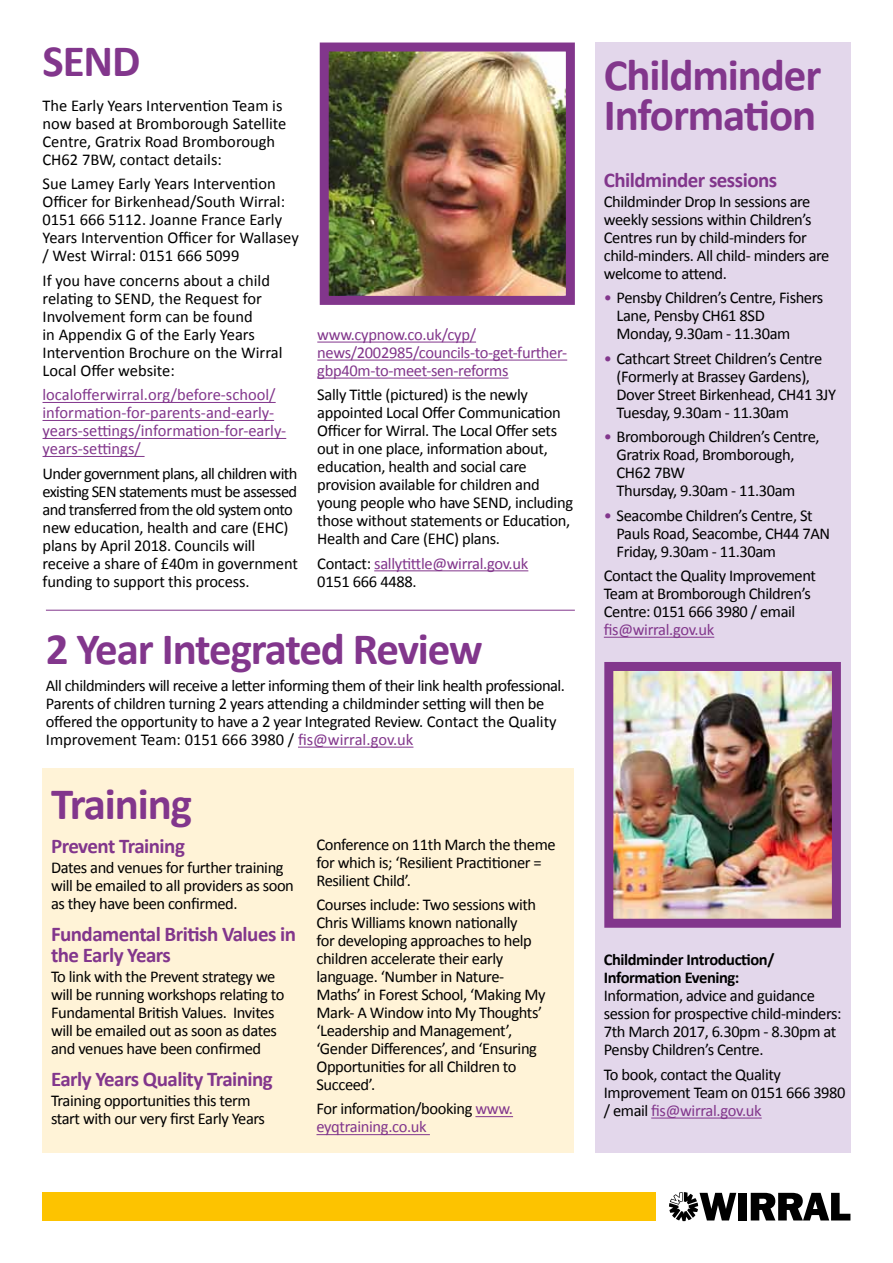
<style>
.page{position:relative;width:893px;height:1263px;background:#fff}
.page>*{position:absolute;margin:0;border:0;box-sizing:border-box;transform-origin:0 0}
.t1{font:700 45px/40.5px "Calibri";letter-spacing:-.025em;color:#82368c}
.t2{font:700 21px/21px "Calibri";letter-spacing:-.025em;color:#82368c}
.t3{font:16.5px/18px "Calibri";letter-spacing:-.025em;color:#000}
.t4{font:16.5px/18px "Calibri";color:#000}
.t5{font:16.5px/18px "Calibri";letter-spacing:-.02em;color:#82368c}
.t6{font:16.5px/18px "Calibri";color:#82368c}
.t7{font:700 16.5px/18px "Calibri";letter-spacing:-.025em;color:#000}
.s1{color:#82368c}
.s2{color:#000}
</style>
<div class="page">
<hr style="left:43px;top:402px;width:233px;height:1px;background:#82368c">
<hr style="left:43px;top:420px;width:231px;height:1px;background:#82368c">
<hr style="left:43px;top:438px;width:243px;height:1px;background:#82368c">
<hr style="left:43px;top:456px;width:102px;height:1px;background:#82368c">
<hr style="left:317px;top:342px;width:159px;height:1px;background:#82368c">
<hr style="left:317px;top:360px;width:250px;height:1px;background:#82368c">
<hr style="left:317px;top:378px;width:192px;height:1px;background:#82368c">
<hr style="left:374px;top:570px;width:154px;height:1px;background:#82368c">
<svg style="left:669px;top:1192px;width:67px;height:29px"></svg>
<div style="left:738px;top:1193px;width:9px;height:27px;background:#000"></div>
<svg style="left:751px;top:1193px;width:99px;height:27px"></svg>
<div style="left:43px;top:1192px;width:613px;height:28px;background:#fdc300"></div>
<img style="left:330px;top:53px;width:235px;height:242px">
<div style="left:320px;top:43px;width:255px;height:262px;border:9px solid #82368c"></div>
<div style="left:595px;top:43px;width:255px;height:1109px;background:#e3d7eb"></div>
<hr style="left:604px;top:637px;width:110px;height:1px;background:#82368c">
<hr style="left:651px;top:1118px;width:111px;height:1px;background:#82368c">
<img style="left:614px;top:672px;width:217px;height:246px">
<div style="left:604px;top:662px;width:237px;height:266px;border:9px solid #82368c"></div>
<div style="left:43px;top:768px;width:531px;height:384px;background:#fff3d7"></div>
<hr style="left:475px;top:1116px;width:38px;height:1px;background:#82368c">
<hr style="left:316px;top:1134px;width:114px;height:1px;background:#82368c">
<hr style="left:298px;top:747px;width:115px;height:1px;background:#82368c">
<hr style="left:46px;top:610px;width:529px;height:1px;background:#82368c">
<h1 class="t1" style="left:43px;top:41px;width:99px">SEND</h1>
<h1 class="t1" style="left:604px;top:54px;width:219px">Childminder<br>Information</h1>
<p class="t4" style="left:43px;top:97px;width:246px">The Early Years Intervention Team is now based at Bromborough Satellite Centre, Gratrix Road Bromborough CH62 7BW, contact details:</p>
<p class="t4" style="left:43px;top:175px;width:258px">Sue Lamey Early Years Intervention Officer for Birkenhead/South Wirral:<br>0151 666 5112. Joanne France Early Years Intervention Officer for Wallasey / West Wirral: 0151 666 5099</p>
<p class="t4" style="left:43px;top:271px;width:241px">If you have concerns about a child relating to SEND, the Request for<br>Involvement form can be found<br>in Appendix G of the Early Years<br>Intervention Brochure on the Wirral<br>Local Offer website:</p>
<p class="t6" style="left:43px;top:386px;width:245px">localofferwirral.org/before-school/ information-for-parents-and-early&shy;years-settings/information-for-early&shy;years-settings/</p>
<p class="t3" style="left:43px;top:464px;width:257px">Under government plans, all children with existing SEN statements must be assessed and transferred from the old system onto new education, health and care (EHC) plans by April 2018. Councils will receive a share of £40m in government funding to support this process.</p>
<p class="t2" style="left:604px;top:169px;width:175px">Childminder sessions</p>
<p class="t3" style="left:604px;top:193px;width:227px">Childminder Drop In sessions are weekly sessions within Children’s<br>Centres run by child-minders for child-minders. All child- minders are welcome to attend.</p>
<p class="t3" style="left:617px;top:289px;width:208px;text-indent:-13px"><span class="s1">•</span> Pensby Children’s Centre, Fishers<br>Lane, Pensby CH61 8SD<br>Monday, 9.30am - 11.30am</p>
<p class="t3" style="left:617px;top:349px;width:221px;text-indent:-13px"><span class="s1">•</span> Cathcart Street Children’s Centre (Formerly at Brassey Gardens),<br>Dover Street Birkenhead, CH41 3JY<br>Tuesday, 9.30am - 11.30am</p>
<p class="t3" style="left:617px;top:428px;width:205px;text-indent:-13px"><span class="s1">•</span> Bromborough Children’s Centre,<br>Gratrix Road, Bromborough,<br>CH62 7BW<br>Thursday, 9.30am - 11.30am</p>
<p class="t3" style="left:617px;top:506px;width:215px;text-indent:-13px"><span class="s1">•</span> Seacombe Children’s Centre, St<br>Pauls Road, Seacombe, CH44 7AN<br>Friday, 9.30am - 11.30am</p>
<p class="t3" style="left:604px;top:566px;width:214px">Contact the Quality Improvement<br>Team at Bromborough Children’s<br>Centre: 0151 666 3980 / email</p>
<p class="t5" style="left:604px;top:620px;width:112px">fis@wirral.gov.uk</p>
<p class="t5" style="left:317px;top:325px;width:251px">www.cypnow.co.uk/cyp/ news/2002985/councils-to-get-further&shy;gbp40m-to-meet-sen-reforms</p>
<p class="t3" style="left:317px;top:386px;width:257px">Sally Tittle (pictured) is the newly appointed Local Offer Communication Officer for Wirral. The Local Offer sets out in one place, information about, education, health and social care provision available for children and young people who have SEND, including those without statements or Education, Health and Care (EHC) plans.</p>
<p class="t5" style="left:317px;top:554px;width:213px"><span class="s2">Contact:</span> sallytittle@wirral.gov.uk<br><span class="s2">0151 666 4488.</span></p>
<h1 class="t1" style="left:46px;top:629px;width:438px">2 Year Integrated Review</h1>
<p class="t3" style="left:46px;top:676px;width:521px">All childminders will receive a letter informing them of their link health professional.<br>Parents of children turning 2 years attending a childminder setting will then be offered the opportunity to have a 2 year Integrated Review. Contact the Quality Improvement Team: 0151 666 3980 / <span class="s1">fis@wirral.gov.uk</span></p>
<h1 class="t1" style="left:51px;top:784px;width:143px">Training</h1>
<p class="t2" style="left:51px;top:835px;width:135px">Prevent Training</p>
<p class="t3" style="left:51px;top:859px;width:244px">Dates and venues for further training will be emailed to all providers as soon as they have been confirmed.</p>
<p class="t2" style="left:51px;top:923px;width:247px">Fundamental British Values in the Early Years</p>
<p class="t3" style="left:51px;top:967px;width:235px">To link with the Prevent strategy we will be running workshops relating to Fundamental British Values. Invites will be emailed out as soon as dates and venues have been confirmed</p>
<p class="t2" style="left:51px;top:1068px;width:223px">Early Years Quality Training</p>
<p class="t3" style="left:51px;top:1091px;width:215px">Training opportunities this term start with our very first Early Years</p>
<p class="t3" style="left:316px;top:835px;width:241px">Conference on 11th March the theme for which is; ‘Resilient Practitioner =<br>Resilient Child’.</p>
<p class="t3" style="left:316px;top:895px;width:231px">Courses include: Two sessions with<br>Chris Williams known nationally<br>for developing approaches to help children accelerate their early language. ‘Number in Nature-<br>Maths’ in Forest School, ‘Making My<br>Mark- A Window into My Thoughts’ ‘Leadership and Management’, ‘Gender Differences’, and ‘Ensuring<br>Opportunities for all Children to<br>Succeed’.</p>
<p class="t3" style="left:316px;top:1100px;width:198px">For information/booking <span class="s1">www. eyqtraining.co.uk</span></p>
<p class="t7" style="left:604px;top:951px;width:172px">Childminder Introduction/<br>Information Evening:</p>
<p class="t3" style="left:604px;top:987px;width:239px">Information, advice and guidance session for prospective child-minders:<br>7th March 2017, 6.30pm - 8.30pm at Pensby Children’s Centre.</p>
<p class="t3" style="left:604px;top:1065px;width:243px">To book, contact the Quality<br>Improvement Team on 0151 666 3980 / email <span class="s1">fis@wirral.gov.uk</span></p>
</div>
